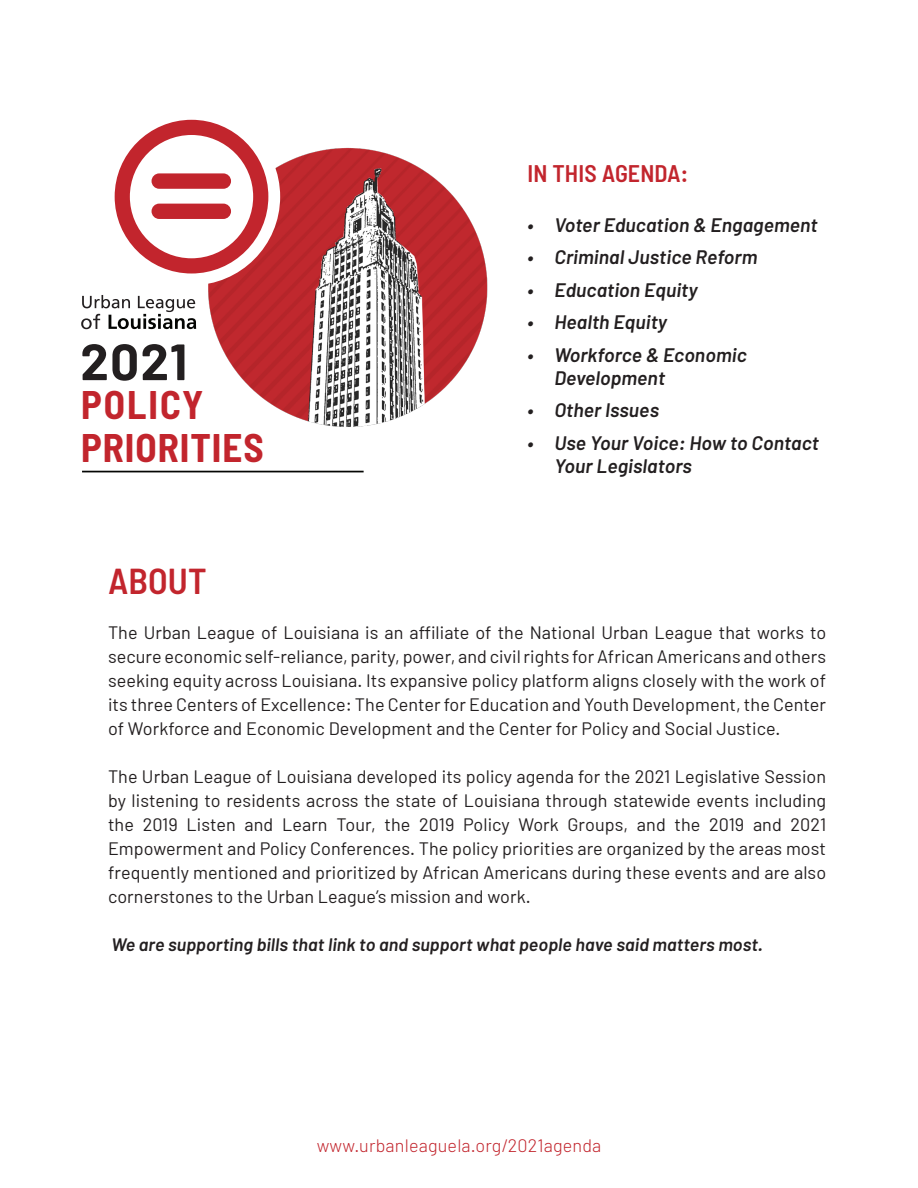
<style>
.page{position:relative;width:918px;height:1188px;background:#fff}
.page>*{position:absolute;margin:0;border:0;box-sizing:border-box;transform-origin:0 0}
.t1{font:700 51px "Barlow";color:#231f20}
.t2{font:700 semi-condensed 39px/42.3px "Barlow";letter-spacing:.025em;color:#c2252d}
.t3{font:600 semi-condensed 36px "Barlow";letter-spacing:.005em;color:#c2252d}
.t4{font:600 semi-condensed 24px "Barlow";letter-spacing:.005em;color:#c2252d}
.t5{font:italic 600 19.5px/23.4px "Barlow";letter-spacing:.005em;color:#231f20}
.t6{font:18px/24px "Barlow";letter-spacing:.005em;color:#231f20;text-align:justify}
.t7{font:italic 600 18px "Barlow";letter-spacing:.005em;color:#231f20}
.t8{font:300 18px "Barlow";letter-spacing:.01em;color:#c2252d}
</style>
<div class="page">
<img style="left:208px;top:147px;width:280px;height:280px">
<div style="left:103px;top:108px;width:177px;height:177px;background:#fff;border-radius:50%"></div>
<svg style="left:115px;top:120px;width:153px;height:154px"></svg>
<div style="left:152px;top:173px;width:79px;height:16px;background:#c2252d;border-radius:8px"></div>
<div style="left:152px;top:204px;width:79px;height:15px;background:#c2252d;border-radius:8px"></div>
<svg style="left:81px;top:295px;width:115px;height:34px"></svg>
<hr style="left:82px;top:471px;width:282px;height:1px;background:#040503">
<p class="t1" style="left:80px;top:330px;width:108px">2021</p>
<p class="t2" style="left:81px;top:383px;width:184px">POLICY<br>PRIORITIES</p>
<p class="t4" style="left:527px;top:159px;width:162px">IN THIS AGENDA:</p>
<p class="t5" style="left:527px;top:213px;width:292px">• Voter Education &amp; Engagement</p>
<p class="t5" style="left:527px;top:245px;width:231px">• Criminal Justice Reform</p>
<p class="t5" style="left:527px;top:278px;width:172px">• Education Equity</p>
<p class="t5" style="left:527px;top:310px;width:141px">• Health Equity</p>
<p class="t5" style="left:554px;top:342px;width:194px;text-indent:-27px">• Workforce &amp; Economic<br>Development</p>
<p class="t5" style="left:527px;top:398px;width:133px">• Other Issues</p>
<p class="t5" style="left:554px;top:431px;width:266px;text-indent:-27px">• Use Your Voice: How to Contact<br>Your Legislators</p>
<p class="t3" style="left:108px;top:559px;width:100px">ABOUT</p>
<p class="t6" style="left:108px;top:620px;width:720px">The Urban League of Louisiana is an affiliate of the National Urban League that works to secure economic self-reliance, parity, power, and civil rights for African Americans and others seeking equity across Louisiana. Its expansive policy platform aligns closely with the work of its three Centers of Excellence: The Center for Education and Youth Development, the Center of Workforce and Economic Development and the Center for Policy and Social Justice.</p>
<p class="t6" style="left:108px;top:764px;width:720px">The Urban League of Louisiana developed its policy agenda for the 2021 Legislative Session by listening to residents across the state of Louisiana through statewide events including the 2019 Listen and Learn Tour, the 2019 Policy Work Groups, and the 2019 and 2021<br>Empowerment and Policy Conferences. The policy priorities are organized by the areas most frequently mentioned and prioritized by African Americans during these events and are also cornerstones to the Urban League’s mission and work.</p>
<p class="t7" style="left:112px;top:933px;width:653px">We are supporting bills that link to and support what people have said matters most.</p>
<p class="t8" style="left:317px;top:1134px;width:286px">www.urbanleaguela.org/2021agenda</p>
</div>
